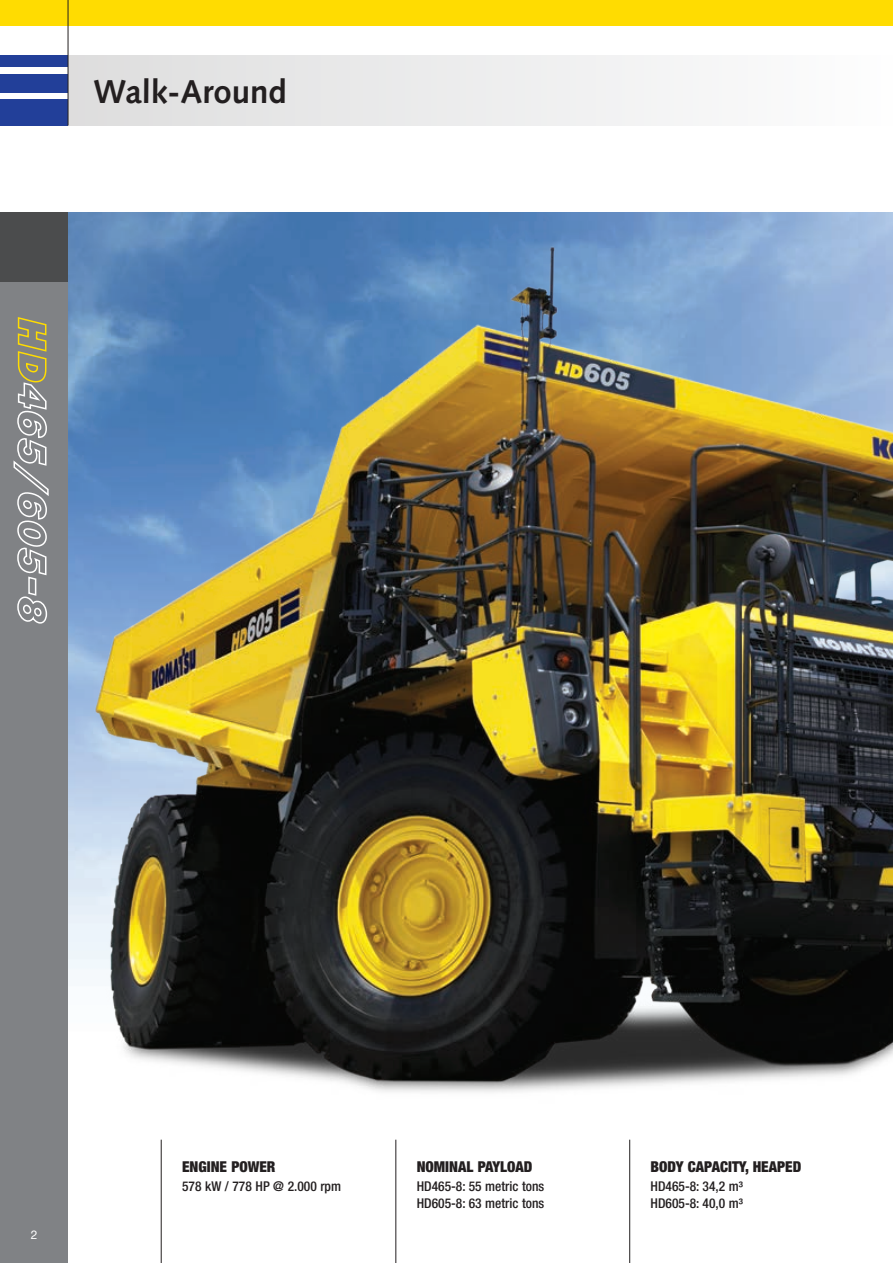
<style>
.page{position:relative;width:893px;height:1263px;background:#fff}
.page>*{position:absolute;margin:0;border:0;box-sizing:border-box;transform-origin:0 0}
.t1{font:700 33px "Syntax LTCE";color:#231f20}
.t2{font:900 condensed 15px "Helvetica Neue LT Pro";color:#231f20}
.t3{font:500 condensed 13.5px/16.5px "Helvetica Neue LT Pro";color:#231f20}
.t4{font:12px "Helvetica Neue LT Pro";color:#fff}
</style>
<div class="page">
<img style="left:68px;top:213px;width:825px;height:996px">
<div style="left:0;top:213px;width:68px;height:1050px;background:#808285"></div>
<div style="left:0;top:99px;width:68px;height:26px;background:#223f99"></div>
<div style="left:0;top:74px;width:68px;height:18px;background:#223f99"></div>
<div style="left:0;top:55px;width:68px;height:12px;background:#223f99"></div>
<div style="left:0;top:0;width:893px;height:26px;background:#ffdc01"></div>
<div style="left:0;top:213px;width:68px;height:69px;background:#4b4c4d"></div>
<div style="left:68px;top:55px;width:825px;height:70px;background:linear-gradient(to right,#ddddde,#fdfdfe)"></div>
<hr style="left:68px;top:0;width:1px;height:125px;background:#231f20">
<img style="left:68px;top:231px;width:825px;height:882px">
<svg style="left:13px;top:317px;width:36px;height:307px"></svg>
<hr style="left:395px;top:1140px;width:1px;height:123px;background:#231f20">
<hr style="left:161px;top:1140px;width:1px;height:123px;background:#231f20">
<hr style="left:629px;top:1140px;width:1px;height:123px;background:#231f20">
<h1 class="t1" style="left:94px;top:73px;width:195px">Walk-Around</h1>
<p class="t4" style="left:31px;top:1227px;width:8px">2</p>
<p class="t2" style="left:182px;top:1157px;width:95px">ENGINE POWER</p>
<p class="t3" style="left:182px;top:1178px;width:161px">578 kW / 778 HP @ 2.000 rpm</p>
<p class="t2" style="left:417px;top:1157px;width:117px">NOMINAL PAYLOAD</p>
<p class="t3" style="left:417px;top:1178px;width:129px">HD465-8: 55 metric tons<br>HD605-8: 63 metric tons</p>
<p class="t2" style="left:651px;top:1157px;width:152px">BODY CAPACITY, HEAPED</p>
<p class="t3" style="left:651px;top:1178px;width:94px">HD465-8: 34,2 m³<br>HD605-8: 40,0 m³</p>
</div>
